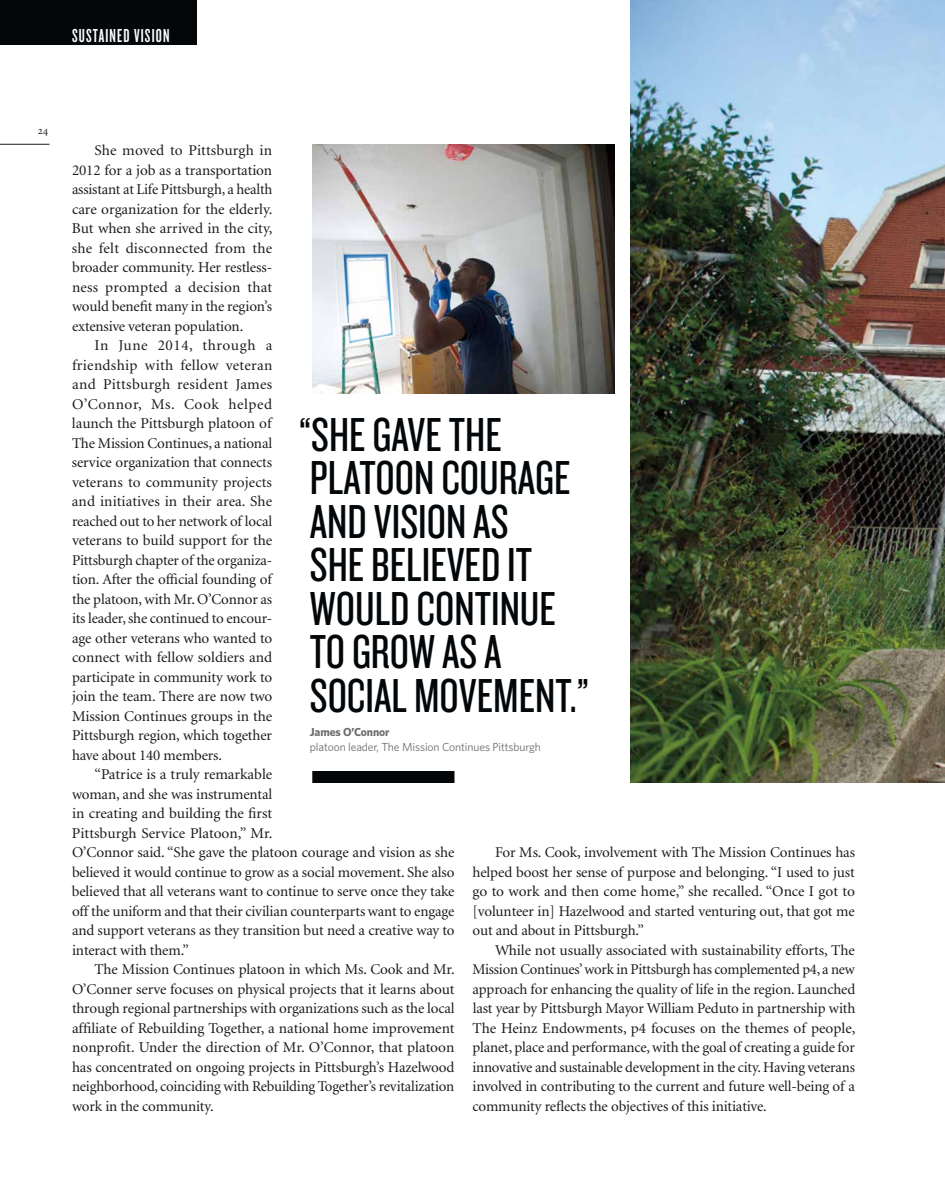
<style>
.page{position:relative;width:945px;height:1188px;background:#fff}
.page>*{position:absolute;margin:0;border:0;box-sizing:border-box;transform-origin:0 0}
.t1{font:49.5px/43.5px "Knockout HTF28 Junior Featherwt";color:#030709}
.t2{font:19.5px "Knockout HTF47 Bantamweight";letter-spacing:.06em;color:#fff}
.t3{font:15px/19.5px "Minion";letter-spacing:-.01em;color:#1c1b1b;text-align:justify}
.t4{font:11.7px "Whitney";letter-spacing:-.01em;color:#6c6d6d}
.t5{font:700 11.7px "Whitney";letter-spacing:-.01em;color:#6c6d6d}
.t6{font:11.25px "Minion Regular SC";color:#1c1b1b}
</style>
<div class="page">
<hr style="left:0;top:144px;width:50px;height:1px;background:#1c1b1b">
<img style="left:630px;top:0;width:315px;height:783px">
<div style="left:312px;top:771px;width:142px;height:12px;background:#030709"></div>
<img style="left:312px;top:144px;width:303px;height:250px">
<div style="left:0;top:0;width:196px;height:45px;background:#030709"></div>
<h2 class="t2" style="left:72px;top:26px;width:99px">SUSTAINED VISION</h2>
<p class="t6" style="left:38px;top:125px;width:12px">24</p>
<p class="t3" style="left:72px;top:141px;width:202px;text-indent:23px">She moved to Pittsburgh in 2012 for a job as a transportation assistant at Life Pittsburgh, a health care organization for the elderly.<br>But when she arrived in the city, she felt disconnected from the broader community. Her restless&shy;ness prompted a decision that would benefit many in the region’s extensive veteran population.</p>
<p class="t3" style="left:72px;top:336px;width:202px;text-indent:23px">In June 2014, through a friendship with fellow veteran and Pittsburgh resident James O’Connor, Ms. Cook helped launch the Pittsburgh platoon of The Mission Continues, a national service organization that connects veterans to community projects and initiatives in their area. She reached out to her network of local veterans to build support for the Pittsburgh chapter of the organiza&shy;tion. After the official founding of the platoon, with Mr. O’Connor as its leader,she continued to encour&shy;age other veterans who wanted to connect with fellow soldiers and participate in community work to join the team. There are now two Mission Continues groups in the Pittsburgh region, which together have about 140 members.</p>
<p class="t3" style="left:72px;top:765px;width:384px;text-align:left;text-indent:23px">“Patrice is a truly remarkable<br>woman, and she was instrumental<br>in creating and building the first<br>Pittsburgh Service Platoon,” Mr.<br>O’Connor said. “She gave the platoon courage and vision as she believed it would continue to grow as a social movement. She also believed that all veterans want to continue to serve once they take off the uniform and that their civilian counterparts want to engage and support veterans as they transition but need a creative way to interact with them.”</p>
<p class="t3" style="left:72px;top:960px;width:384px;text-indent:22px">The Mission Continues platoon in which Ms. Cook and Mr.<br>O’Conner serve focuses on physical projects that it learns about through regional partnerships with organizations such as the local affiliate of Rebuilding Together, a national home improvement nonprofit. Under the direction of Mr. O’Connor, that platoon has concentrated on ongoing projects in Pittsburgh’s Hazelwood neighborhood, coinciding with Rebuilding Together’s revitalization work in the community.</p>
<h1 class="t1" style="left:299px;top:414px;width:291px">“SHEGAVETHE<br>PLATOON COURAGE<br>ANDVISION AS<br>SHEBELIEVEDIT<br>WOULDCONTINUE<br>TOGROW ASA<br>SOCIAL MOVEMENT.”</h1>
<p class="t5" style="left:310px;top:724px;width:81px">James O’Connor</p>
<p class="t4" style="left:310px;top:739px;width:233px">platoon leader, The Mission Continues Pittsburgh</p>
<p class="t3" style="left:472px;top:843px;width:384px;text-indent:22px">For Ms. Cook, involvement with The Mission Continues has helped boost her sense of purpose and belonging. “I used to just go to work and then come home,” she recalled. “Once I got to [volunteer in] Hazelwood and started venturing out, that got me out and about in Pittsburgh.”</p>
<p class="t3" style="left:472px;top:941px;width:384px;text-indent:22px">While not usually associated with sustainability efforts, The Mission Continues’work in Pittsburgh has complemented p4, a new approach for enhancing the quality of life in the region. Launched last year by Pittsburgh Mayor William Peduto in partnership with The Heinz Endowments, p4 focuses on the themes of people, planet, place and performance,with the goal of creating a guide for innovative and sustainable development in the city.Having veterans involved in contributing to the current and future well-being of a community reflects the objectives of this initiative.</p>
</div>
